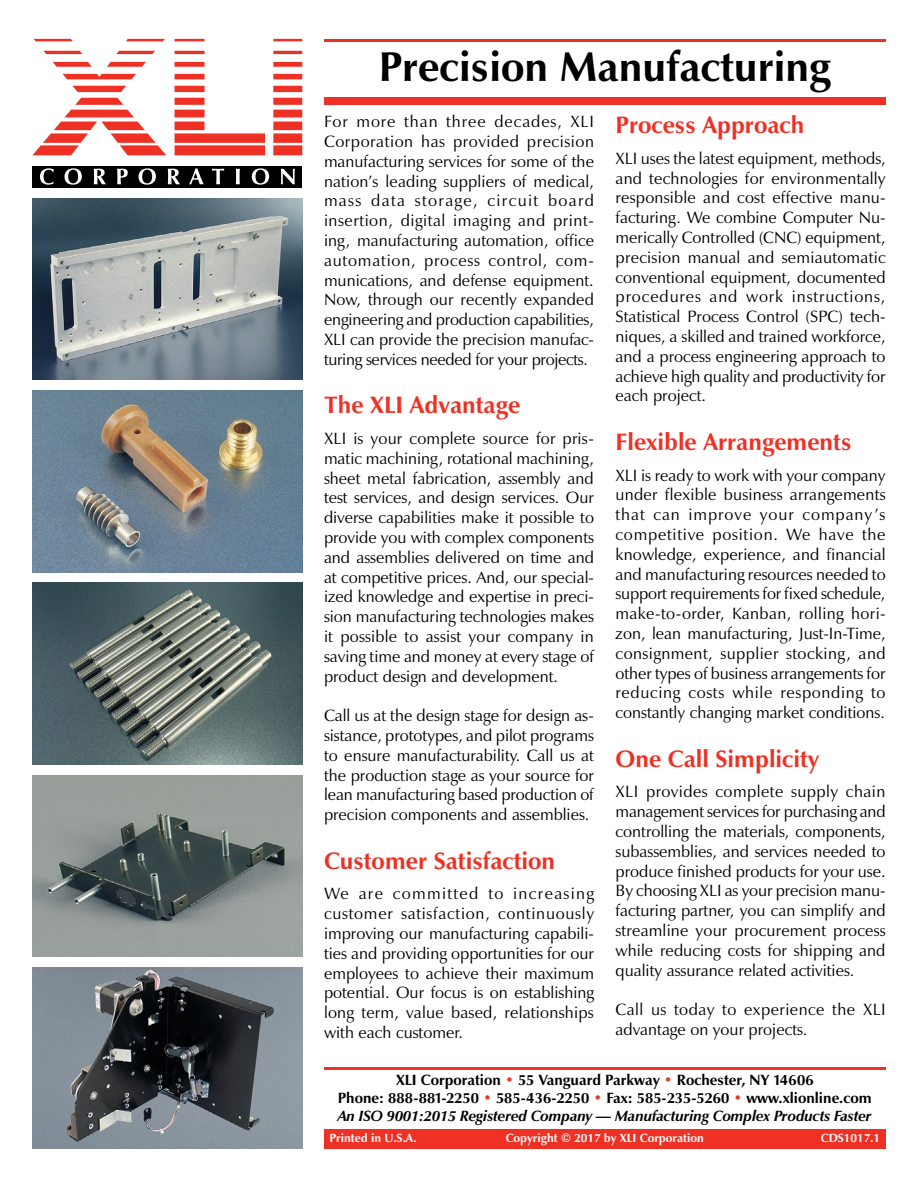
<style>
.page{position:relative;width:918px;height:1188px;background:#fff}
.page>*{position:absolute;margin:0;border:0;box-sizing:border-box;transform-origin:0 0}
.t1{font:700 42px "Zapf Humanist 601 BT";color:#000}
.t2{font:700 24px "Zapf Humanist 601 BT";color:#ee3124}
.t3{font:16.5px/19.8px "Zapf Humanist 601 BT";color:#000;text-align:justify}
.t4{font:16.5px/19.8px "Zapf Humanist 601 BT";letter-spacing:.025em;color:#000}
.t5{font:700 15px/18px "Zapf Humanist 601 BT";color:#000;text-align:center}
.t6{font:700 12px "Zapf Humanist 601 BT";color:#fff}
.s1{color:#ee3124}
.s2{font-style:italic}
</style>
<div class="page">
<div style="left:324px;top:1129px;width:562px;height:20px;background:#ee3124"></div>
<hr style="left:324px;top:39px;width:562px;height:2px;background:#ee3124">
<div style="left:324px;top:98px;width:562px;height:7px;background:#ee3124"></div>
<svg style="left:32px;top:39px;width:134px;height:116px"></svg>
<svg style="left:175px;top:39px;width:90px;height:116px"></svg>
<svg style="left:273px;top:39px;width:29px;height:116px"></svg>
<div style="left:32px;top:166px;width:270px;height:21px;background:#000"></div>
<svg style="left:40px;top:168px;width:14px;height:17px"></svg>
<svg style="left:65px;top:168px;width:17px;height:17px"></svg>
<svg style="left:94px;top:169px;width:12px;height:15px"></svg>
<svg style="left:117px;top:169px;width:11px;height:15px"></svg>
<svg style="left:139px;top:168px;width:17px;height:17px"></svg>
<svg style="left:168px;top:169px;width:12px;height:15px"></svg>
<svg style="left:189px;top:168px;width:15px;height:16px"></svg>
<svg style="left:212px;top:169px;width:12px;height:15px"></svg>
<svg style="left:236px;top:169px;width:4px;height:15px"></svg>
<svg style="left:252px;top:168px;width:17px;height:17px"></svg>
<svg style="left:281px;top:169px;width:14px;height:15px"></svg>
<img style="left:32px;top:198px;width:270px;height:182px">
<img style="left:32px;top:775px;width:270px;height:182px">
<img style="left:32px;top:583px;width:270px;height:181px">
<img style="left:32px;top:967px;width:270px;height:182px">
<img style="left:32px;top:391px;width:270px;height:181px">
<hr style="left:324px;top:1068px;width:562px;height:2px;background:#ee3124">
<h1 class="t1" style="left:379px;top:40px;width:454px">Precision Manufacturing</h1>
<p class="t3" style="left:324px;top:112px;width:272px">For more than three decades, XLI Corporation has provided precision manufacturing services for some of the nation’s leading suppliers of medical, mass data storage, circuit board insertion, digital imaging and print&shy;ing, manufacturing automation, office automation, process control, com&shy;munications, and defense equipment.<br>Now, through our recently expanded engineering and production capabilities, XLI can provide the precision manufac&shy;turing services needed for your projects.</p>
<h2 class="t2" style="left:324px;top:390px;width:198px">The XLI Advantage</h2>
<p class="t3" style="left:324px;top:429px;width:272px">XLI is your complete source for pris&shy;matic machining, rotational machining, sheet metal fabrication, assembly and test services, and design services. Our diverse capabilities make it possible to provide you with complex components and assemblies delivered on time and at competitive prices. And, our special&shy;ized knowledge and expertise in preci&shy;sion manufacturing technologies makes it possible to assist your company in saving time and money at every stage of product design and development.</p>
<p class="t3" style="left:324px;top:706px;width:272px">Call us at the design stage for design as&shy;sistance, prototypes, and pilot programs to ensure manufacturability. Call us at the production stage as your source for lean manufacturing based production of precision components and assemblies.</p>
<h2 class="t2" style="left:324px;top:846px;width:233px">Customer Satisfaction</h2>
<p class="t3" style="left:324px;top:884px;width:272px">We are committed to increasing customer satisfaction, continuously improving our manufacturing capabili&shy;ties and providing opportunities for our employees to achieve their maximum potential. Our focus is on establishing long term, value based, relationships with each customer.</p>
<h2 class="t2" style="left:616px;top:110px;width:190px">Process Approach</h2>
<p class="t3" style="left:616px;top:148px;width:272px">XLI uses the latest equipment, methods, and technologies for environmentally responsible and cost effective manu&shy;facturing. We combine Computer Nu&shy;merically Controlled (CNC) equipment, precision manual and semiautomatic conventional equipment, documented procedures and work instructions, Statistical Process Control (SPC) tech&shy;niques, a skilled and trained workforce, and a process engineering approach to achieve high quality and productivity for each project.</p>
<h2 class="t2" style="left:616px;top:427px;width:237px">Flexible Arrangements</h2>
<p class="t3" style="left:616px;top:465px;width:272px">XLI is ready to work with your company under flexible business arrangements that can improve your company’s competitive position. We have the knowledge, experience, and financial and manufacturing resources needed to support requirements for fixed schedule, make-to-order, Kanban, rolling hori&shy;zon, lean manufacturing, Just-In-Time, consignment, supplier stocking, and other types of business arrangements for reducing costs while responding to constantly changing market conditions.</p>
<h2 class="t2" style="left:616px;top:744px;width:205px">One Call Simplicity</h2>
<p class="t3" style="left:616px;top:782px;width:272px">XLI provides complete supply chain management services for purchasing and controlling the materials, components, subassemblies, and services needed to produce finished products for your use.<br>By choosing XLI as your precision manu&shy;facturing partner, you can simplify and streamline your procurement process while reducing costs for shipping and quality assurance related activities.</p>
<p class="t4" style="left:616px;top:1000px;width:272px">Call us today to experience the XLI advantage on your projects.</p>
<p class="t5" style="left:338px;top:1071px;width:535px">XLI Corporation <span class="s1">•</span> 55 Vanguard Parkway <span class="s1">•</span> Rochester, NY 14606<br>Phone: 888-881-2250 <span class="s1">•</span> 585-436-2250 <span class="s1">•</span> Fax: 585-235-5260 <span class="s1">•</span> www.xlionline.com<br><span class="s2">An ISO 9001:2015 Registered Company — Manufacturing Complex Products Faster</span></p>
<p class="t6" style="left:329px;top:1130px;width:89px">Printed in U.S.A.</p>
<p class="t6" style="left:506px;top:1130px;width:200px">Copyright © 2017 by XLI Corporation</p>
<p class="t6" style="left:821px;top:1130px;width:61px">CDS1017.1</p>
</div>
